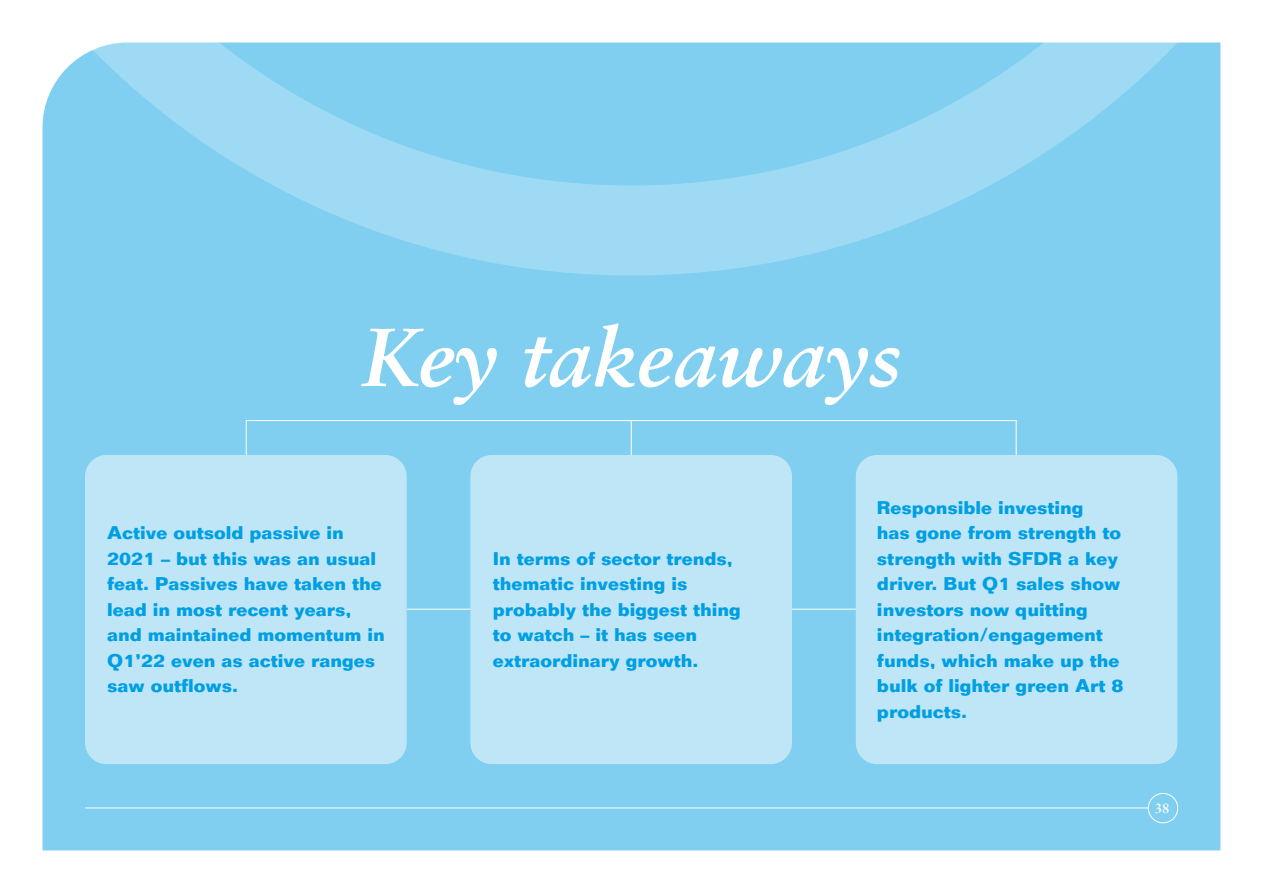
<style>
.page{position:relative;width:1263px;height:893px;background:#fff}
.page>*{position:absolute;margin:0;border:0;box-sizing:border-box;transform-origin:0 0}
.t1{font:italic 700 82.5px "Sabon";color:#fff}
.t2{font:700 18px/25.5px "Folio";color:#009fe3}
.t3{font:700 13.5px "Sabon";color:#fff}
</style>
<div class="page">
<div style="left:43px;top:275px;width:1177px;height:575px;background:#80cff1"></div>
<hr style="left:85px;top:807px;width:1063px;height:1px;background:#fff">
<div style="left:1148px;top:793px;width:30px;height:30px;border:1px solid #fff;border-radius:50%"></div>
<svg style="left:42px;top:42px;width:1179px;height:233px;background:#8bd3f2"></svg>
<div style="left:85px;top:455px;width:322px;height:309px;background:#bfe6f7;border-radius:21px"></div>
<div style="left:470px;top:455px;width:322px;height:309px;background:#bfe6f7;border-radius:21px"></div>
<div style="left:856px;top:455px;width:321px;height:309px;background:#bfe6f7;border-radius:21px"></div>
<hr style="left:407px;top:609px;width:63px;height:1px;background:#fff">
<hr style="left:246px;top:420px;width:1px;height:35px;background:#fff">
<hr style="left:631px;top:420px;width:1px;height:35px;background:#fff">
<hr style="left:1016px;top:420px;width:1px;height:35px;background:#fff">
<hr style="left:792px;top:609px;width:64px;height:1px;background:#fff">
<hr style="left:246px;top:420px;width:770px;height:1px;background:#fff">
<p class="t1" style="left:362px;top:305px;width:541px">Key takeaways</p>
<p class="t2" style="left:107px;top:520px;width:279px">Active outsold passive in<br>2021 – but this was an usual feat. Passives have taken the lead in most recent years, and maintained momentum in<br>Q1’22 even as active ranges saw outflows.</p>
<p class="t2" style="left:493px;top:546px;width:250px">In terms of sector trends, thematic investing is probably the biggest thing to watch – it has seen extraordinary growth.</p>
<p class="t2" style="left:877px;top:495px;width:246px">Responsible investing<br>has gone from strength to strength with SFDR a key driver. But Q1 sales show</p>
<p class="t2" style="left:877px;top:597px;width:248px">investors now quitting integration/engagement funds, which make up the bulk of lighter green Art 8</p>
<p class="t2" style="left:877px;top:699px;width:92px">products.</p>
<p class="t3" style="left:1155px;top:800px;width:17px">38</p>
</div>
